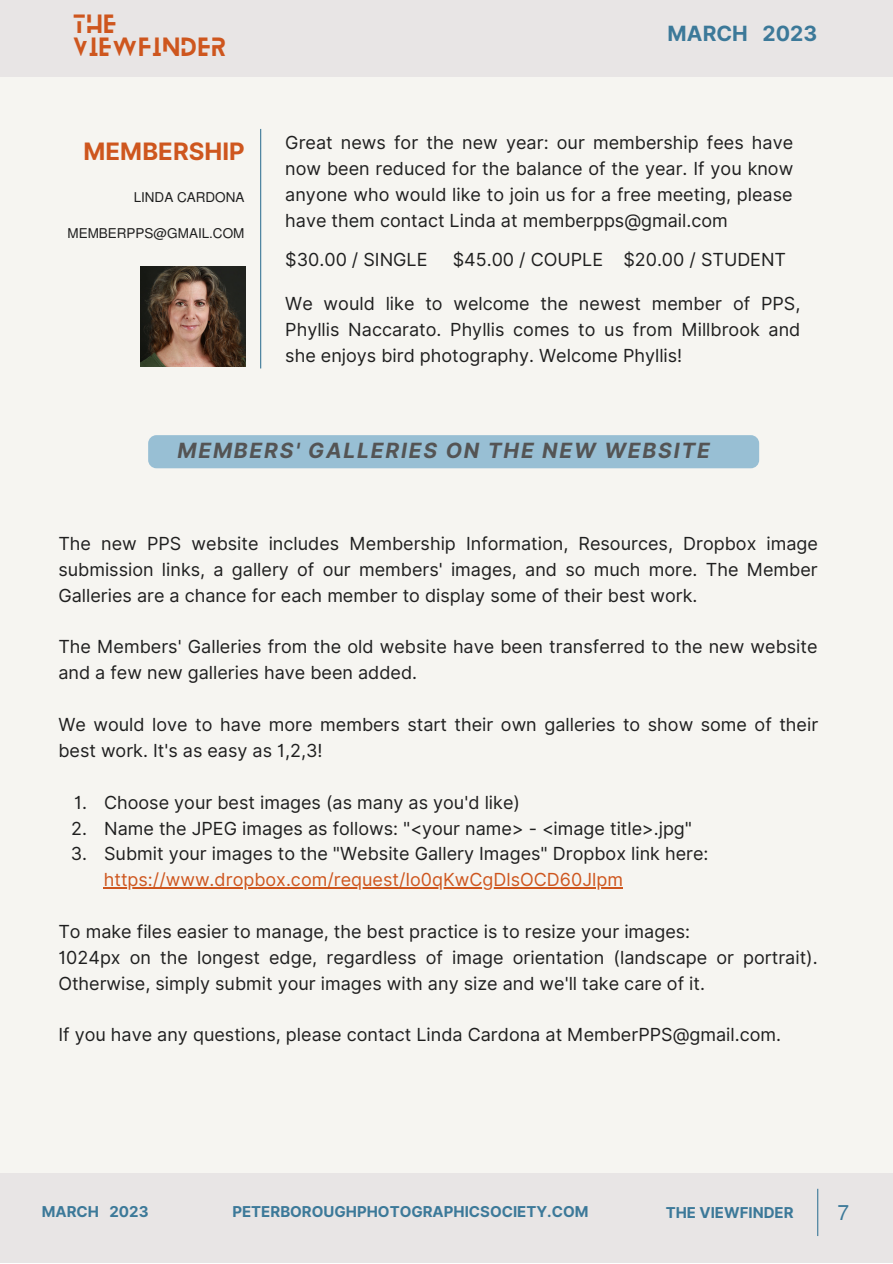
<style>
.page{position:relative;width:893px;height:1264px;background:#fff}
.page>*{position:absolute;margin:0;border:0;box-sizing:border-box;transform-origin:0 0}
.t1{font:700 24px "Inter";color:#ce561e}
.t2{font:23.1px/22.5px "Blanka";letter-spacing:.09em;color:#ce561e}
.t3{font:italic 700 21px "Inter";letter-spacing:.085em;color:#545454}
.t4{font:700 21px "Inter";color:#3c7999}
.t5{font:21px "Mukti";color:#3c7999}
.t6{font:18px/25.8px "Inter";color:#1f1f1f;text-align:justify}
.t7{font:18px "Inter";color:#ce561e}
.t8{font:700 15px "Inter";color:#3c7999}
.t9{font:13.5px "Mukti";color:#1f1f1f}
</style>
<div class="page">
<div style="left:0;top:0;width:892px;height:1262px;background:#f6f5f1"></div>
<div style="left:0;top:1173px;width:892px;height:89px;background:#e8e5e5"></div>
<img style="left:140px;top:267px;width:105px;height:100px">
<div style="left:0;top:0;width:892px;height:77px;background:#e8e5e5"></div>
<hr style="left:260px;top:129px;width:1px;height:239px;background:#3c7999">
<hr style="left:817px;top:1188px;width:1px;height:47px;background:#3c7999">
<div style="left:148px;top:435px;width:611px;height:33px;background:#98bfd4;border-radius:8px"></div>
<hr style="left:104px;top:887px;width:519px;height:1px;background:#ce561e">
<p class="t2" style="left:74px;top:10px;width:153px">THE<br>VIEWFINDER</p>
<p class="t4" style="left:667px;top:21px;width:151px">MARCH 2023</p>
<h1 class="t1" style="left:83px;top:137px;width:163px">MEMBERSHIP</h1>
<p class="t9" style="left:134px;top:188px;width:112px">LINDA CARDONA</p>
<p class="t9" style="left:67px;top:224px;width:178px">MEMBERPPS@GMAIL.COM</p>
<p class="t6" style="left:285px;top:130px;width:509px">Great news for the new year: our membership fees have now been reduced for the balance of the year. If you know anyone who would like to join us for a free meeting, please have them contact Linda at memberpps@gmail.com</p>
<p class="t6" style="left:285px;top:247px;width:144px">$30.00 / SINGLE</p>
<p class="t6" style="left:452px;top:247px;width:335px">$45.00 / COUPLE $20.00 / STUDENT</p>
<p class="t6" style="left:285px;top:291px;width:516px">We would like to welcome the newest member of PPS, Phyllis Naccarato. Phyllis comes to us from Millbrook and she enjoys bird photography. Welcome Phyllis!</p>
<p class="t3" style="left:177px;top:438px;width:534px">MEMBERS' GALLERIES ON THE NEW WEBSITE</p>
<p class="t6" style="left:58px;top:530px;width:761px">The new PPS website includes Membership Information, Resources, Dropbox image submission links, a gallery of our members' images, and so much more. The Member Galleries are a chance for each member to display some of their best work.</p>
<p class="t6" style="left:58px;top:634px;width:760px">The Members' Galleries from the old website have been transferred to the new website and a few new galleries have been added.</p>
<p class="t6" style="left:58px;top:711px;width:761px">We would love to have more members start their own galleries to show some of their best work. It's as easy as 1,2,3!</p>
<p class="t6" style="left:71px;top:789px;width:18px">1.<br>2.<br>3.</p>
<p class="t7" style="left:104px;top:869px;width:520px">https://www.dropbox.com/request/Io0qKwCgDlsOCD60Jlpm</p>
<p class="t6" style="left:58px;top:918px;width:760px;text-align:left">To make files easier to manage, the best practice is to resize your images:<br>1024px on the longest edge, regardless of image orientation (landscape or portrait).<br>Otherwise, simply submit your images with any size and we'll take care of it.</p>
<p class="t6" style="left:58px;top:1022px;width:724px">If you have any questions, please contact Linda Cardona at MemberPPS@gmail.com.</p>
<p class="t6" style="left:104px;top:789px;width:606px;text-align:left">Choose your best images (as many as you'd like)<br>Name the JPEG images as follows: "&lt;your name&gt; - &lt;image title&gt;.jpg"<br>Submit your images to the "Website Gallery Images" Dropbox link here:</p>
<p class="t8" style="left:42px;top:1202px;width:108px">MARCH 2023</p>
<p class="t8" style="left:665px;top:1203px;width:129px">THE VIEWFINDER</p>
<p class="t5" style="left:837px;top:1198px;width:13px">7</p>
<p class="t8" style="left:232px;top:1202px;width:358px">PETERBOROUGHPHOTOGRAPHICSOCIETY.COM</p>
</div>
